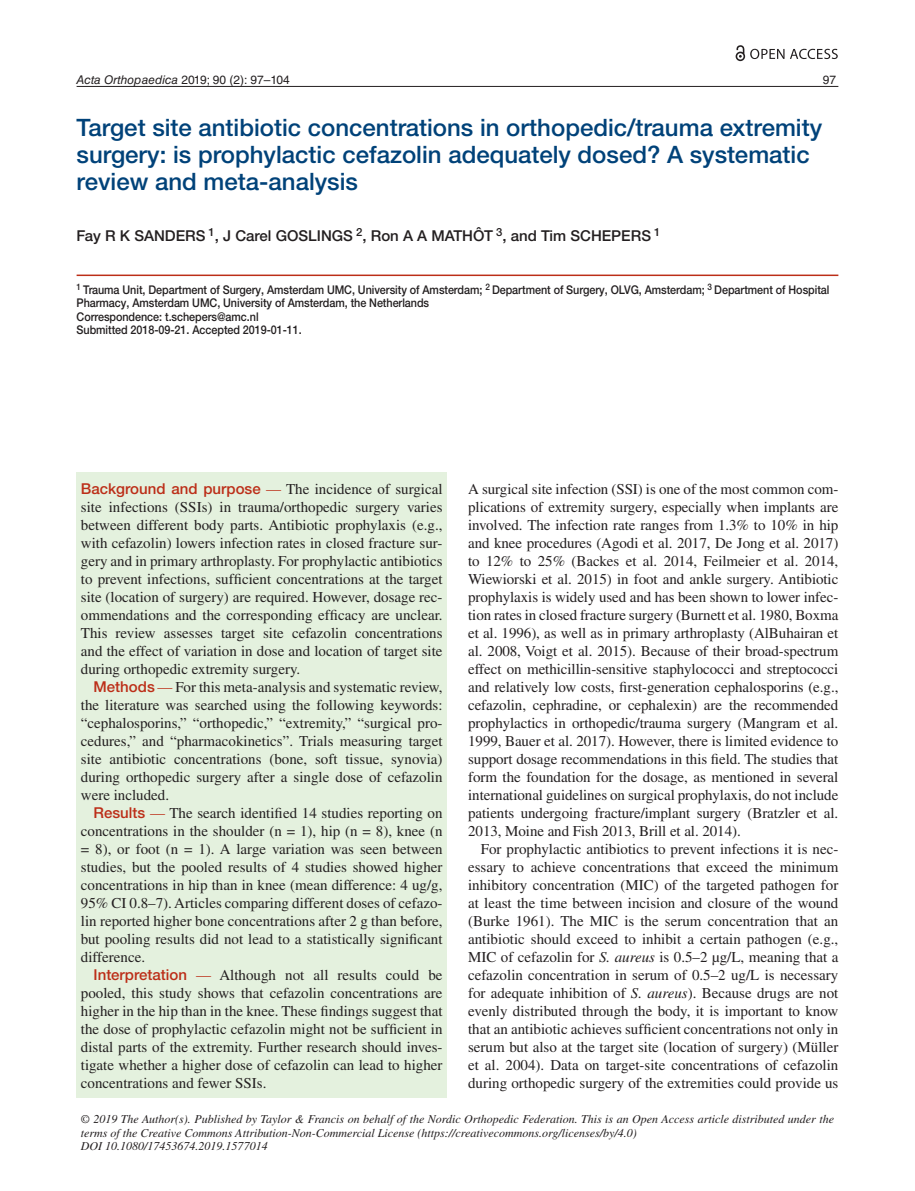
<style>
.page{position:relative;width:915px;height:1191px;background:#fff}
.page>*{position:absolute;margin:0;border:0;box-sizing:border-box;transform-origin:0 0}
.t1{font:500 24px/27px "Helvetica Neue LTW1 G";color:#004279}
.t2{font:15px/18px "Times LT Std";color:#231f20;text-align:justify}
.t3{font:500 15px "Helvetica Neue LTW1 G";color:#231f20}
.t4{font:italic 12px/13.5px "Times LT Std";color:#231f20}
.t5{font:500 12px/13.5px "Helvetica Neue LTW1 G";letter-spacing:-.005em;color:#231f20;scale:.9 1}
.t6{font:12px "Helvetica LT Std";color:#231f20}
.s1{font-style:italic}
.s2{font-family:"Helvetica Neue LTW1 G";font-weight:500;color:#bc2e18}
.s3{color:#bc2e18}
</style>
<div class="page">
<hr style="left:77px;top:86px;width:761px;height:1px;background:#231f20">
<div style="left:77px;top:472px;width:369px;height:625px;background:#e4f1de"></div>
<hr style="left:77px;top:274px;width:761px;height:2px;background:#bc2e18">
<svg style="left:735px;top:45px;width:9px;height:16px"></svg>
<svg style="left:750px;top:49px;width:87px;height:10px"></svg>
<p class="t6" style="left:77px;top:72px;width:215px"><span class="s1">Acta Orthopaedica</span> 2019; 90 (2): 97–104</p>
<p class="t6" style="left:822px;top:72px;width:15px">97</p>
<h1 class="t1" style="left:77px;top:114px;width:746px">Target site antibiotic concentrations in orthopedic/trauma extremity surgery: is prophylactic cefazolin adequately dosed? A systematic review and meta-analysis</h1>
<p class="t3" style="left:77px;top:227px;width:585px">Fay R K SANDERS <sup>1</sup>, J Carel GOSLINGS <sup>2</sup>, Ron A A MATHÔT <sup>3</sup>, and Tim SCHEPERS <sup>1</sup></p>
<p class="t5" style="left:77px;top:283px;width:837px"><sup>1</sup> Trauma Unit, Department of Surgery, Amsterdam UMC, University of Amsterdam; <sup>2</sup> Department of Surgery, OLVG, Amsterdam; <sup>3</sup> Department of Hospital Pharmacy, Amsterdam UMC, University of Amsterdam, the Netherlands<br>Correspondence: t.schepers@amc.nl<br>Submitted 2018-09-21. Accepted 2019-01-11.</p>
<p class="t2" style="left:81px;top:479px;width:363px"><span class="s2">Background and purpose</span> <span class="s3">—</span> The incidence of surgical site infections (SSIs) in trauma/orthopedic surgery varies between different body parts. Antibiotic prophylaxis (e.g., with cefazolin) lowers infection rates in closed fracture sur&shy;gery and in primary arthroplasty. For prophylactic antibiotics to prevent infections, sufficient concentrations at the target site (location of surgery) are required. However, dosage rec&shy;ommendations and the corresponding efficacy are unclear.<br>This review assesses target site cefazolin concentrations and the effect of variation in dose and location of target site during orthopedic extremity surgery.</p>
<p class="t2" style="left:81px;top:677px;width:363px;text-indent:13px"><span class="s2">Methods</span> <span class="s3">—</span> For this meta-analysis and systematic review, the literature was searched using the following keywords: “cephalosporins,” “orthopedic,” “extremity,” “surgical pro&shy;cedures,” and “pharmacokinetics”. Trials measuring target site antibiotic concentrations (bone, soft tissue, synovia) during orthopedic surgery after a single dose of cefazolin were included.</p>
<p class="t2" style="left:81px;top:803px;width:363px;text-indent:13px"><span class="s2">Results</span> <span class="s3">—</span> The search identified 14 studies reporting on concentrations in the shoulder (n = 1), hip (n = 8), knee (n = 8), or foot (n = 1). A large variation was seen between studies, but the pooled results of 4 studies showed higher concentrations in hip than in knee (mean difference: 4 ug/g, 95% CI 0.8–7). Articles comparing different doses of cefazo&shy;lin reported higher bone concentrations after 2 g than before, but pooling results did not lead to a statistically significant difference.</p>
<p class="t2" style="left:81px;top:965px;width:363px;text-indent:13px"><span class="s2">Interpretation</span> <span class="s3">—</span> Although not all results could be pooled, this study shows that cefazolin concentrations are higher in the hip than in the knee. These findings suggest that the dose of prophylactic cefazolin might not be sufficient in distal parts of the extremity. Further research should inves&shy;tigate whether a higher dose of cefazolin can lead to higher concentrations and fewer SSIs.</p>
<p class="t2" style="left:468px;top:479px;width:371px">A surgical site infection (SSI) is one of the most common com&shy;plications of extremity surgery, especially when implants are involved. The infection rate ranges from 1.3% to 10% in hip and knee procedures (Agodi et al. 2017, De Jong et al. 2017) to 12% to 25% (Backes et al. 2014, Feilmeier et al. 2014, Wiewiorski et al. 2015) in foot and ankle surgery. Antibiotic prophylaxis is widely used and has been shown to lower infec&shy;tion rates in closed fracture surgery (Burnett et al. 1980, Boxma et al. 1996), as well as in primary arthroplasty (AlBuhairan et al. 2008, Voigt et al. 2015). Because of their broad-spectrum effect on methicillin-sensitive staphylococci and streptococci and relatively low costs, first-generation cephalosporins (e.g., cefazolin, cephradine, or cephalexin) are the recommended prophylactics in orthopedic/trauma surgery (Mangram et al.<br>1999, Bauer et al. 2017). However, there is limited evidence to support dosage recommendations in this field. The studies that form the foundation for the dosage, as mentioned in several international guidelines on surgical prophylaxis, do not include patients undergoing fracture/implant surgery (Bratzler et al.<br>2013, Moine and Fish 2013, Brill et al. 2014).</p>
<p class="t2" style="left:468px;top:839px;width:371px;text-indent:13px">For prophylactic antibiotics to prevent infections it is nec&shy;essary to achieve concentrations that exceed the minimum inhibitory concentration (MIC) of the targeted pathogen for at least the time between incision and closure of the wound (Burke 1961). The MIC is the serum concentration that an antibiotic should exceed to inhibit a certain pathogen (e.g., MIC of cefazolin for <span class="s1">S. aureus</span> is 0.5–2 µg/L, meaning that a cefazolin concentration in serum of 0.5–2 ug/L is necessary for adequate inhibition of <span class="s1">S. aureus</span>). Because drugs are not evenly distributed through the body, it is important to know that an antibiotic achieves sufficient concentrations not only in serum but also at the target site (location of surgery) (Müller et al. 2004). Data on target-site concentrations of cefazolin during orthopedic surgery of the extremities could provide us</p>
<p class="t4" style="left:81px;top:1112px;width:754px">© 2019 The Author(s). Published by Taylor &amp; Francis on behalf of the Nordic Orthopedic Federation. This is an Open Access article distributed under the terms of the Creative Commons Attribution-Non-Commercial License (https://creativecommons.org/licenses/by/4.0)<br>DOI 10.1080/17453674.2019.1577014</p>
</div>
